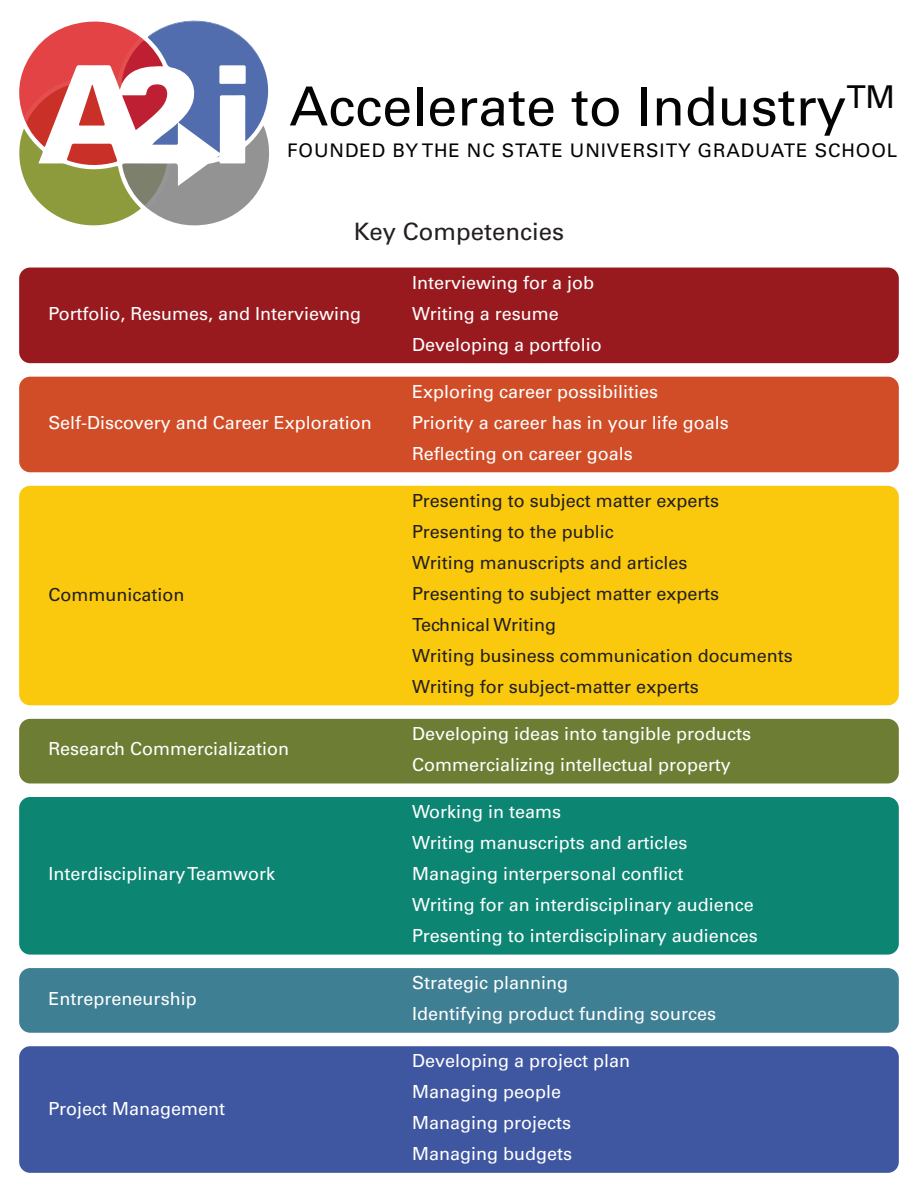
<style>
.page{position:relative;width:918px;height:1188px;background:#fff}
.page>*{position:absolute;margin:0;border:0;box-sizing:border-box;transform-origin:0 0}
.t1{font:54px "Univers LT Std";color:#040503}
.t2{font:24px "Univers LT Std";color:#231f20}
.t3{font:18.75px "Univers LT Std";letter-spacing:.05em;color:#040503}
.t4{font:18px/31px "Univers LT Std";color:#fff}
.t5{font:18px/31px "Univers LT Std";color:#231f20}
</style>
<div class="page">
<div style="left:19px;top:377px;width:880px;height:95px;background:#d14d27;border-radius:11px"></div>
<div style="left:19px;top:268px;width:880px;height:95px;background:#991a1e;border-radius:11px"></div>
<div style="left:19px;top:486px;width:880px;height:219px;background:#fac90d;border-radius:11px"></div>
<div style="left:19px;top:719px;width:880px;height:64px;background:#6e7d34;border-radius:11px"></div>
<div style="left:19px;top:797px;width:880px;height:158px;background:#0c8573;border-radius:11px"></div>
<div style="left:19px;top:1046px;width:880px;height:127px;background:#3f56a1;border-radius:11px"></div>
<div style="left:19px;top:968px;width:880px;height:65px;background:#3e7f94;border-radius:11px"></div>
<svg style="left:19px;top:21px;width:250px;height:204px"></svg>
<h1 class="t1" style="left:289px;top:74px;width:607px">Accelerate to Industry<sup>TM</sup></h1>
<p class="t3" style="left:287px;top:139px;width:612px">FOUNDED BY THE NC STATE UNIVERSITY GRADUATE SCHOOL</p>
<h2 class="t2" style="left:354px;top:217px;width:212px">Key Competencies</h2>
<p class="t4" style="left:49px;top:298px;width:314px">Portfolio, Resumes, and Interviewing</p>
<p class="t4" style="left:49px;top:407px;width:325px">Self-Discovery and Career Exploration</p>
<p class="t5" style="left:49px;top:579px;width:137px">Communication</p>
<p class="t4" style="left:49px;top:733px;width:242px">Research Commercialization</p>
<p class="t4" style="left:49px;top:858px;width:228px">Interdisciplinary Teamwork</p>
<p class="t4" style="left:49px;top:983px;width:150px">Entrepreneurship</p>
<p class="t4" style="left:49px;top:1093px;width:178px">Project Management</p>
<p class="t4" style="left:412px;top:267px;width:191px">Interviewing for a job<br>Writing a resume<br>Developing a portfolio</p>
<p class="t4" style="left:412px;top:376px;width:318px">Exploring career possibilities<br>Priority a career has in your life goals<br>Reflecting on career goals</p>
<p class="t5" style="left:412px;top:485px;width:382px">Presenting to subject matter experts Presenting to the public<br>Writing manuscripts and articles<br>Presenting to subject matter experts Technical Writing<br>Writing business communication documents Writing for subject-matter experts</p>
<p class="t4" style="left:412px;top:718px;width:341px">Developing ideas into tangible products<br>Commercializing intellectual property</p>
<p class="t4" style="left:412px;top:796px;width:347px">Working in teams<br>Writing manuscripts and articles Managing interpersonal conflict<br>Writing for an interdisciplinary audience Presenting to interdisciplinary audiences</p>
<p class="t4" style="left:412px;top:967px;width:306px">Strategic planning<br>Identifying product funding sources</p>
<p class="t4" style="left:412px;top:1046px;width:220px">Developing a project plan<br>Managing people<br>Managing projects<br>Managing budgets</p>
</div>
